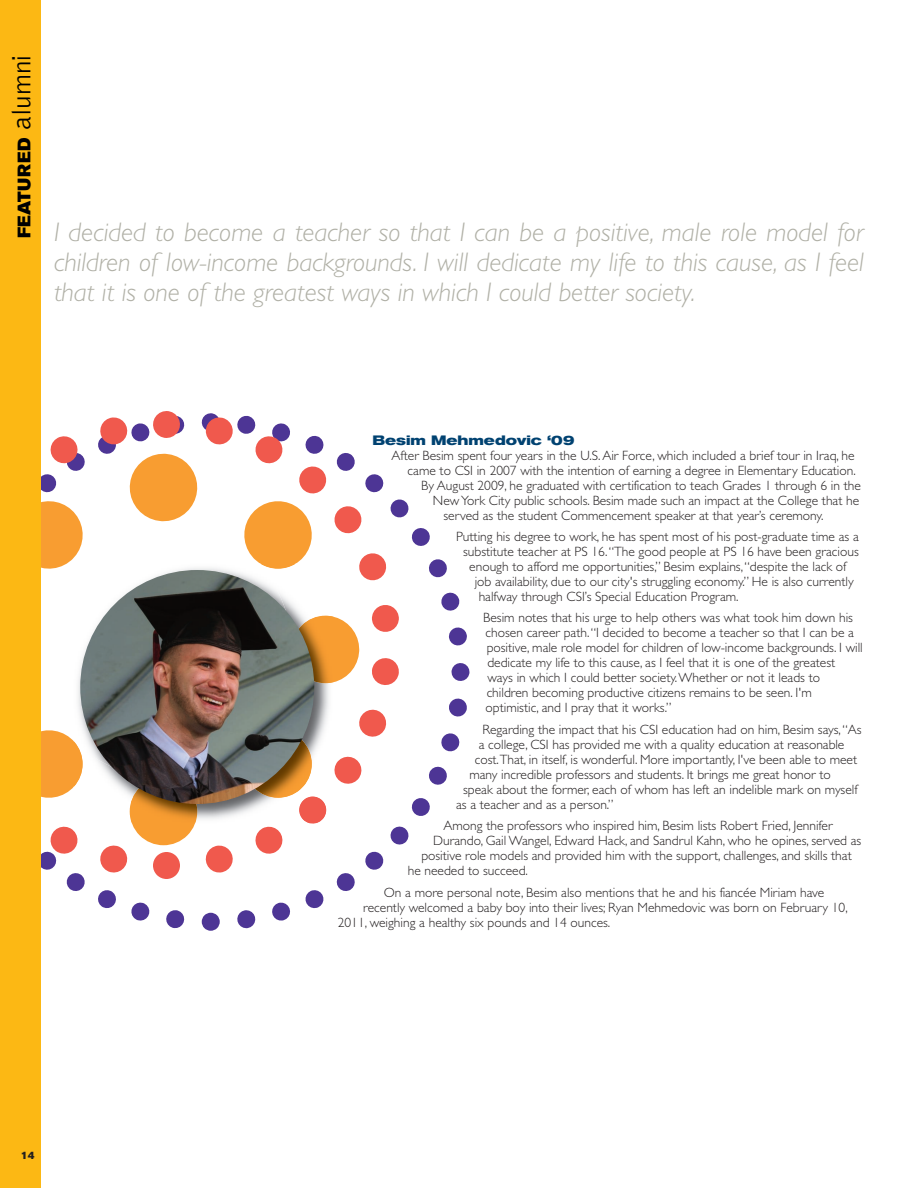
<style>
.page{position:relative;width:918px;height:1188px;background:#fff}
.page>*{position:absolute;margin:0;border:0;box-sizing:border-box;transform-origin:0 0}
.t1{font:italic 300 27px/30px "Gill Sans";color:#b0b0a6;text-align:justify}
.t2{font:18px "Akzidenz Grotesk BE Super";letter-spacing:.02em;color:#000}
.t3{font:300 13.5px/15px "Gill Sans";color:#231f20}
.t4{font:700 expanded 13.5px "Akzidenz Grotesk BE";color:#004271}
.t5{font:10.5px "Akzidenz Grotesk BE Super";color:#231f20}
.s1{font-family:"Bell Gothic Std";font-weight:300;font-size:27px}
</style>
<div class="page">
<svg style="left:40px;top:528px;width:430px;height:412px"></svg>
<svg style="left:202px;top:913px;width:18px;height:18px"></svg>
<svg style="left:40px;top:398px;width:374px;height:496px"></svg>
<svg style="left:40px;top:409px;width:364px;height:478px"></svg>
<svg style="left:130px;top:823px;width:67px;height:22px"></svg>
<img style="left:74px;top:564px;width:259px;height:259px">
<img style="left:299px;top:797px;width:27px;height:26px">
<img style="left:74px;top:564px;width:218px;height:214px">
<img style="left:80px;top:570px;width:234px;height:234px;border-radius:50%">
<div style="left:0;top:0;width:40px;height:1188px;background:#fcb814"></div>
<h2 class="t2" style="left:17px;top:238px;width:186px;rotate:-90deg">FEATURED <span class="s1">alumni</span></h2>
<h1 class="t1" style="left:54px;top:220px;width:812px">I decided to become a teacher so that I can be a positive, male role model for children of low-income backgrounds. I will dedicate my life to this cause, as I feel that it is one of the greatest ways in which I could better society.</h1>
<p class="t4" style="left:373px;top:435px;width:203px">Besim Mehmedovic ‘09</p>
<p class="t3" style="left:392px;top:449px;width:465px">After Besim spent four years in the U.S. Air Force, which included a brief tour in Iraq, he</p>
<p class="t3" style="left:408px;top:464px;width:450px">came to CSI in 2007 with the intention of earning a degree in Elementary Education.</p>
<p class="t3" style="left:421px;top:479px;width:441px">By August 2009, he graduated with certification to teach Grades 1 through 6 in the</p>
<p class="t3" style="left:433px;top:494px;width:428px">New York City public schools. Besim made such an impact at the College that he</p>
<p class="t3" style="left:444px;top:509px;width:381px">served as the student Commencement speaker at that year’s ceremony.</p>
<p class="t3" style="left:456px;top:530px;width:404px">Putting his degree to work, he has spent most of his post-graduate time as a</p>
<p class="t3" style="left:463px;top:545px;width:397px">substitute teacher at PS 16. “The good people at PS 16 have been gracious</p>
<p class="t3" style="left:469px;top:560px;width:379px">enough to afford me opportunities,” Besim explains, “despite the lack of</p>
<p class="t3" style="left:475px;top:575px;width:380px">job availability, due to our city's struggling economy.” He is also currently</p>
<p class="t3" style="left:479px;top:590px;width:261px">halfway through CSI’s Special Education Program.</p>
<p class="t3" style="left:483px;top:612px;width:381px">Besim notes that his urge to help others was what took him down his chosen career path. “I decided to become a teacher so that I can be a positive, male role model for children of low-income backgrounds. I will dedicate my life to this cause, as I feel that it is one of the greatest<br>ways in which I could better society. Whether or not it leads to<br>children becoming productive citizens remains to be seen. I'm optimistic, and I pray that it works.”</p>
<p class="t3" style="left:482px;top:723px;width:381px">Regarding the impact that his CSI education had on him, Besim says, “As</p>
<p class="t3" style="left:479px;top:738px;width:367px">a college, CSI has provided me with a quality education at reasonable</p>
<p class="t3" style="left:475px;top:753px;width:384px">cost.That, in itself, is wonderful. More importantly, I've been able to meet</p>
<p class="t3" style="left:469px;top:768px;width:363px">many incredible professors and students. It brings me great honor to</p>
<p class="t3" style="left:463px;top:783px;width:396px">speak about the former, each of whom has left an indelible mark on myself</p>
<p class="t3" style="left:456px;top:798px;width:159px">as a teacher and as a person.”</p>
<p class="t3" style="left:444px;top:820px;width:391px">Among the professors who inspired him, Besim lists Robert Fried, Jennifer</p>
<p class="t3" style="left:433px;top:835px;width:430px">Durando, Gail Wangel, Edward Hack, and Sandrul Kahn, who he opines, served as</p>
<p class="t3" style="left:421px;top:850px;width:432px">positive role models and provided him with the support, challenges, and skills that</p>
<p class="t3" style="left:408px;top:865px;width:122px">he needed to succeed.</p>
<p class="t3" style="left:384px;top:886px;width:442px">On a more personal note, Besim also mentions that he and his fiancée Miriam have</p>
<p class="t3" style="left:363px;top:901px;width:486px">recently welcomed a baby boy into their lives; Ryan Mehmedovic was born on February 10,</p>
<p class="t3" style="left:338px;top:916px;width:274px">2011, weighing a healthy six pounds and 14 ounces.</p>
<p class="t5" style="left:21px;top:1151px;width:15px">14</p>
</div>
